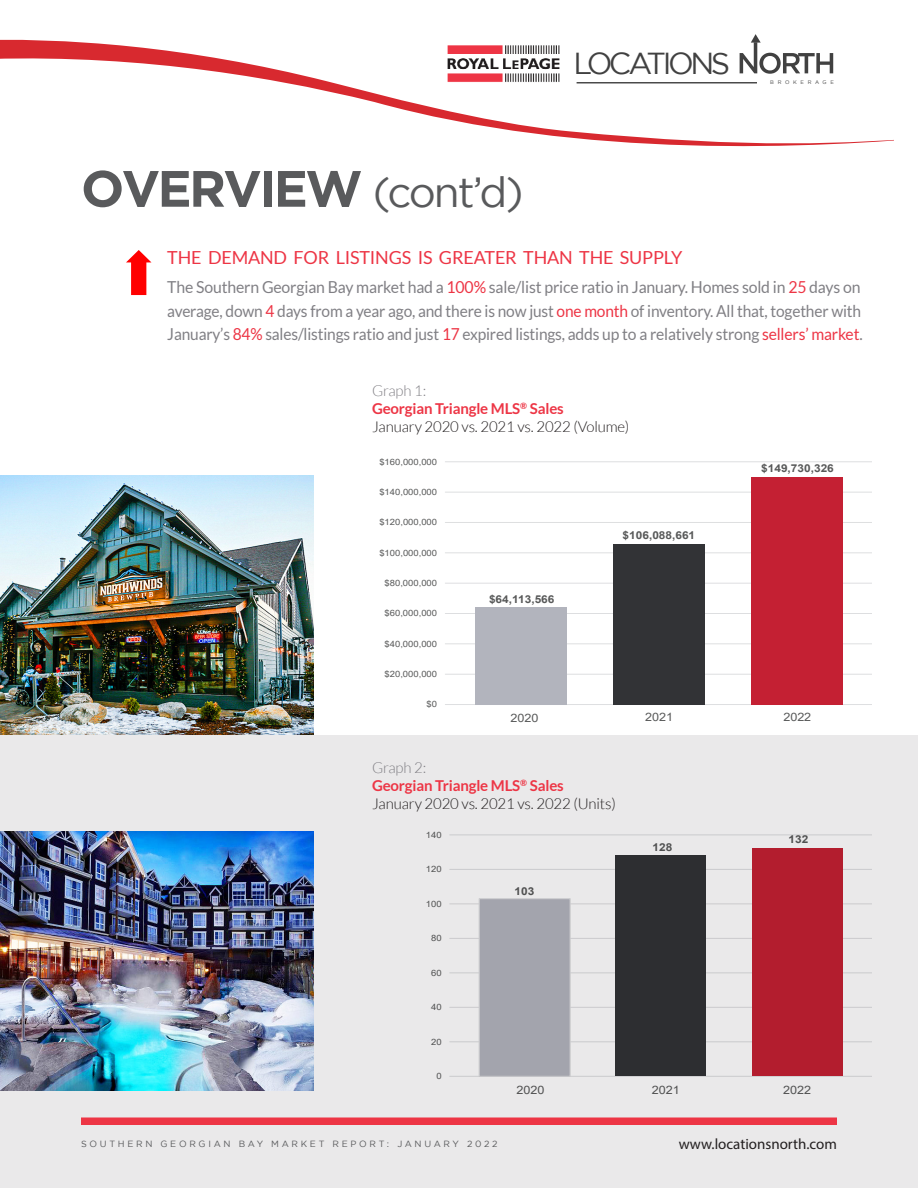
<style>
.page{position:relative;width:918px;height:1188px;background:#fff}
.page>*{position:absolute;margin:0;border:0;box-sizing:border-box;transform-origin:0 0}
.t1{font:700 51px "Gotham";letter-spacing:-.05em;color:#595a5c}
.t2{font:30.3px "Gotham";letter-spacing:-.115em;color:#414141}
.t3{font:18px "Lato";letter-spacing:-.01em;color:#ed3545}
.t4{font:16.5px/23.4px "Lato";letter-spacing:-.01em;color:#807f84;scale:.96 1}
.t5{font:300 15px "Lato";letter-spacing:-.01em;color:#231f20}
.t6{font:700 15px/18px "Lato";letter-spacing:-.01em;color:#ed3545}
.t7{font:15px "Myriad Pro";color:#231f20}
.t8{font:11.55px "Arial";color:#585959;scale:1.09 1}
.t9{font:700 10.95px "Arial";color:#585959;scale:1.09 1}
.t10{font:9px "Gotham";letter-spacing:.3em;color:#595a5c}
.t11{font:8.7px "Arial";color:#585959;scale:1.09 1}
.t12{font:5.25px "Gotham";letter-spacing:.7em;color:#414141}
.s1{font-weight:400;font-size:42px}
.s2{color:#ed3545}
.s3{font-weight:300;color:#807f84}
</style>
<div class="page">
<div style="left:0;top:735px;width:918px;height:453px;background:#eae9ea"></div>
<svg style="left:126px;top:250px;width:25px;height:45px"></svg>
<div style="left:81px;top:1118px;width:756px;height:7px;background:#ed3545"></div>
<img style="left:0;top:831px;width:314px;height:259px">
<img style="left:0;top:476px;width:314px;height:259px">
<hr style="left:450px;top:1076px;width:422px;height:1px;background:#dcdddf">
<hr style="left:450px;top:1042px;width:422px;height:1px;background:#dcdddf">
<hr style="left:450px;top:1007px;width:422px;height:1px;background:#dcdddf">
<hr style="left:450px;top:973px;width:422px;height:1px;background:#dcdddf">
<hr style="left:450px;top:938px;width:422px;height:1px;background:#dcdddf">
<hr style="left:450px;top:904px;width:422px;height:1px;background:#dcdddf">
<hr style="left:450px;top:869px;width:422px;height:1px;background:#dcdddf">
<hr style="left:450px;top:835px;width:422px;height:1px;background:#dcdddf">
<div style="left:479px;top:899px;width:91px;height:177px;background:#a3a4ad"></div>
<div style="left:479px;top:898px;width:92px;height:179px;border:1px solid #dcdddf"></div>
<div style="left:616px;top:856px;width:90px;height:220px;background:#323336"></div>
<div style="left:752px;top:849px;width:91px;height:227px;background:#b31d2e"></div>
<hr style="left:445px;top:704px;width:427px;height:1px;background:#dcdddf">
<hr style="left:445px;top:674px;width:427px;height:1px;background:#dcdddf">
<hr style="left:445px;top:644px;width:427px;height:1px;background:#dcdddf">
<hr style="left:445px;top:613px;width:427px;height:1px;background:#dcdddf">
<hr style="left:445px;top:583px;width:427px;height:1px;background:#dcdddf">
<hr style="left:445px;top:553px;width:427px;height:1px;background:#dcdddf">
<hr style="left:445px;top:522px;width:427px;height:1px;background:#dcdddf">
<hr style="left:445px;top:492px;width:427px;height:1px;background:#dcdddf">
<hr style="left:445px;top:462px;width:427px;height:1px;background:#dcdddf">
<div style="left:475px;top:607px;width:92px;height:98px;background:#b2b4bd"></div>
<div style="left:613px;top:544px;width:92px;height:161px;background:#323336"></div>
<div style="left:751px;top:477px;width:92px;height:228px;background:#c42033"></div>
<svg style="left:0;top:37px;width:894px;height:110px"></svg>
<p class="t1" style="left:81px;top:159px;width:444px">OVERVIEW <span class="s1">(cont’d)</span></p>
<h2 class="t2" style="left:573px;top:46px;width:158px">LOCATIONS</h2>
<p class="t12" style="left:770px;top:80px;width:65px">BROKERAGE</p>
<p class="t3" style="left:167px;top:247px;width:517px">THE DEMAND FOR LISTINGS IS GREATER THAN THE SUPPLY</p>
<p class="t4" style="left:167px;top:275px;width:726px">The Southern Georgian Bay market had a <span class="s2">100%</span> sale/list price ratio in January. Homes sold in <span class="s2">25</span> days on average, down <span class="s2">4</span> days from a year ago, and there is now just <span class="s2">one month</span> of inventory. All that, together with<br>January’s <span class="s2">84%</span> sales/listings ratio and just <span class="s2">17</span> expired listings, adds up to a relatively strong <span class="s2">sellers’ market</span>.</p>
<p class="t6" style="left:372px;top:381px;width:193px"><span class="s3">Graph 1:<br></span>Georgian Triangle MLS<sup>®</sup> Sales</p>
<p class="t5" style="left:372px;top:419px;width:259px">January 2020 vs. 2021 vs. 2022 (Volume)</p>
<p class="t11" style="left:379px;top:455px;width:55px">$160,000,000</p>
<p class="t11" style="left:379px;top:486px;width:55px">$140,000,000</p>
<p class="t11" style="left:379px;top:516px;width:55px">$120,000,000</p>
<p class="t11" style="left:379px;top:547px;width:55px">$100,000,000</p>
<p class="t11" style="left:385px;top:577px;width:50px">$80,000,000</p>
<p class="t11" style="left:385px;top:607px;width:50px">$60,000,000</p>
<p class="t11" style="left:385px;top:638px;width:50px">$40,000,000</p>
<p class="t11" style="left:385px;top:668px;width:50px">$20,000,000</p>
<p class="t11" style="left:427px;top:698px;width:11px">$0</p>
<p class="t9" style="left:489px;top:591px;width:62px">$64,113,566</p>
<p class="t9" style="left:623px;top:528px;width:68px">$106,088,661</p>
<p class="t9" style="left:761px;top:461px;width:68px">$149,730,326</p>
<p class="t8" style="left:511px;top:709px;width:27px">2020</p>
<p class="t8" style="left:645px;top:709px;width:27px">2021</p>
<p class="t8" style="left:783px;top:709px;width:27px">2022</p>
<p class="t6" style="left:372px;top:758px;width:193px"><span class="s3">Graph 2:<br></span>Georgian Triangle MLS<sup>®</sup> Sales</p>
<p class="t5" style="left:372px;top:795px;width:245px">January 2020 vs. 2021 vs. 2022 (Units)</p>
<p class="t11" style="left:426px;top:829px;width:16px">140</p>
<p class="t11" style="left:426px;top:863px;width:16px">120</p>
<p class="t11" style="left:426px;top:898px;width:16px">100</p>
<p class="t11" style="left:431px;top:932px;width:11px">80</p>
<p class="t11" style="left:431px;top:967px;width:11px">60</p>
<p class="t11" style="left:431px;top:1001px;width:11px">40</p>
<p class="t11" style="left:431px;top:1036px;width:11px">20</p>
<p class="t11" style="left:436px;top:1070px;width:6px">0</p>
<p class="t9" style="left:515px;top:884px;width:20px">103</p>
<p class="t9" style="left:653px;top:839px;width:20px">128</p>
<p class="t9" style="left:788px;top:832px;width:20px">132</p>
<p class="t10" style="left:81px;top:1139px;width:418px">SOUTHERN GEORGIAN BAY MARKET REPORT: JANUARY 2022</p>
<p class="t8" style="left:517px;top:1082px;width:27px">2020</p>
<p class="t8" style="left:652px;top:1082px;width:27px">2021</p>
<p class="t8" style="left:783px;top:1082px;width:27px">2022</p>
<p class="t7" style="left:679px;top:1134px;width:160px">www.locationsnorth.com</p>
</div>
